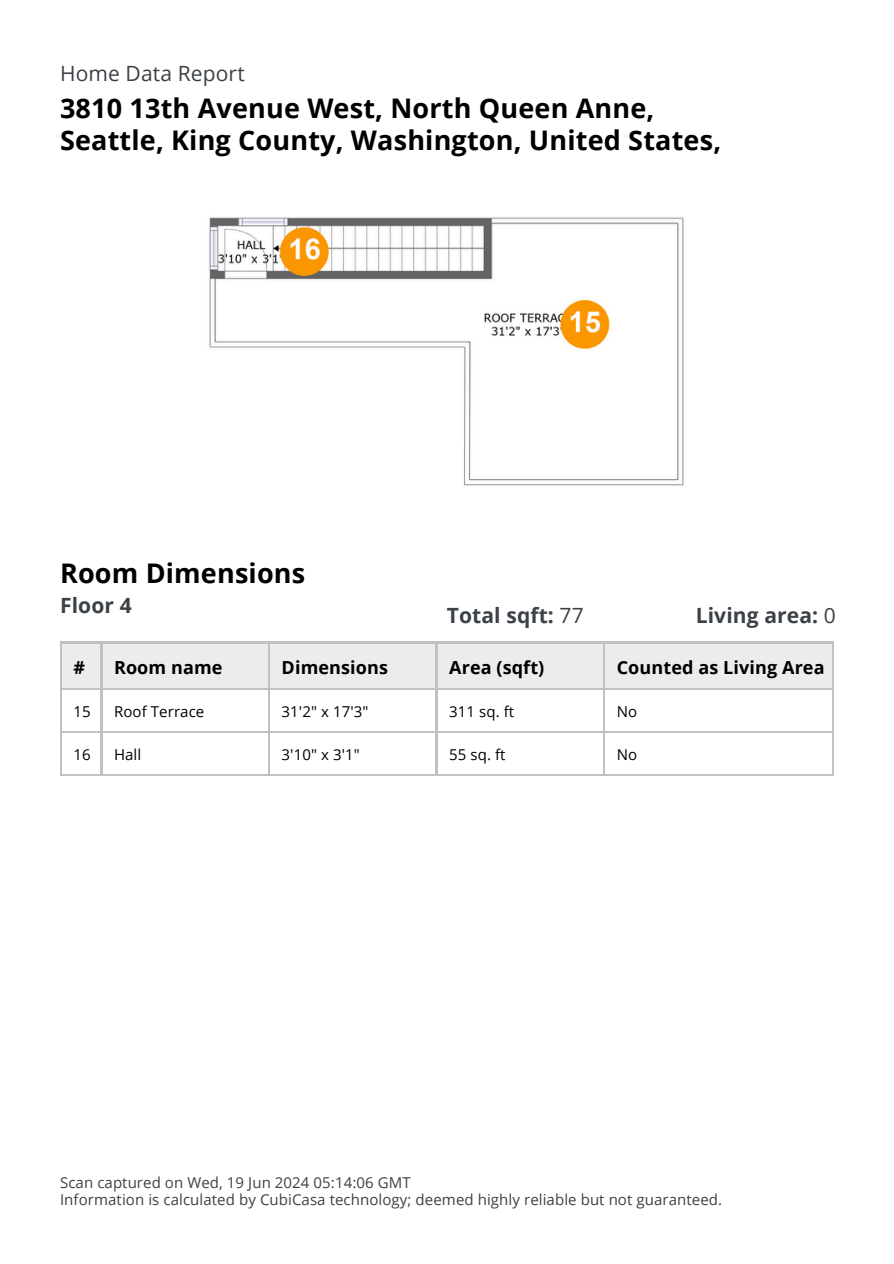
<style>
.page{position:relative;width:894px;height:1264px;background:#fff}
.page>*{position:absolute;margin:0;border:0;box-sizing:border-box;transform-origin:0 0}
.t1{font:700 27px/31.5px "Open Sans";letter-spacing:.005em;color:#000}
.t2{font:700 21px "Open Sans";letter-spacing:.005em;color:#3b4146}
.t3{font:21px "Open Sans";letter-spacing:.005em;color:#3b4146}
.t4{font:700 18px "Open Sans";letter-spacing:.005em;color:#000}
.t5{font:15px/16.8px "Open Sans";letter-spacing:.005em;color:#3b4146}
.t6{font:15px "Open Sans";letter-spacing:.005em;color:#000}
.s1{font-weight:400}
</style>
<div class="page">
<img style="left:209px;top:217px;width:475px;height:269px">
<div style="left:603px;top:642px;width:229px;height:47px;background:#ececec"></div>
<div style="left:436px;top:642px;width:167px;height:47px;background:#ececec"></div>
<div style="left:269px;top:642px;width:167px;height:47px;background:#ececec"></div>
<div style="left:101px;top:642px;width:168px;height:47px;background:#ececec"></div>
<div style="left:61px;top:642px;width:40px;height:47px;background:#ececec"></div>
<hr style="left:60px;top:641px;width:40px;height:2px;background:#c1c1c1">
<hr style="left:100px;top:641px;width:168px;height:2px;background:#c1c1c1">
<hr style="left:268px;top:641px;width:167px;height:2px;background:#c1c1c1">
<hr style="left:435px;top:641px;width:168px;height:2px;background:#c1c1c1">
<hr style="left:603px;top:641px;width:228px;height:2px;background:#c1c1c1">
<hr style="left:60px;top:641px;width:2px;height:48px;background:#c1c1c1">
<hr style="left:100px;top:641px;width:2px;height:48px;background:#c1c1c1">
<hr style="left:268px;top:641px;width:1px;height:48px;background:#c1c1c1">
<hr style="left:435px;top:641px;width:2px;height:48px;background:#c1c1c1">
<hr style="left:603px;top:641px;width:1px;height:48px;background:#c1c1c1">
<hr style="left:831px;top:641px;width:2px;height:48px;background:#c1c1c1">
<hr style="left:60px;top:688px;width:40px;height:1px;background:#c1c1c1">
<hr style="left:100px;top:688px;width:168px;height:1px;background:#c1c1c1">
<hr style="left:268px;top:688px;width:167px;height:1px;background:#c1c1c1">
<hr style="left:435px;top:688px;width:168px;height:1px;background:#c1c1c1">
<hr style="left:603px;top:688px;width:228px;height:1px;background:#c1c1c1">
<hr style="left:60px;top:688px;width:2px;height:45px;background:#c1c1c1">
<hr style="left:100px;top:688px;width:2px;height:45px;background:#c1c1c1">
<hr style="left:268px;top:688px;width:1px;height:45px;background:#c1c1c1">
<hr style="left:435px;top:688px;width:2px;height:45px;background:#c1c1c1">
<hr style="left:603px;top:688px;width:1px;height:45px;background:#c1c1c1">
<hr style="left:831px;top:688px;width:2px;height:45px;background:#c1c1c1">
<hr style="left:60px;top:731px;width:40px;height:2px;background:#c1c1c1">
<hr style="left:100px;top:731px;width:168px;height:2px;background:#c1c1c1">
<hr style="left:268px;top:731px;width:167px;height:2px;background:#c1c1c1">
<hr style="left:435px;top:731px;width:168px;height:2px;background:#c1c1c1">
<hr style="left:603px;top:731px;width:228px;height:2px;background:#c1c1c1">
<hr style="left:60px;top:731px;width:2px;height:45px;background:#c1c1c1">
<hr style="left:100px;top:731px;width:2px;height:45px;background:#c1c1c1">
<hr style="left:268px;top:731px;width:1px;height:45px;background:#c1c1c1">
<hr style="left:435px;top:731px;width:2px;height:45px;background:#c1c1c1">
<hr style="left:603px;top:731px;width:1px;height:45px;background:#c1c1c1">
<hr style="left:831px;top:731px;width:2px;height:45px;background:#c1c1c1">
<hr style="left:60px;top:774px;width:40px;height:2px;background:#c1c1c1">
<hr style="left:100px;top:774px;width:168px;height:2px;background:#c1c1c1">
<hr style="left:268px;top:774px;width:167px;height:2px;background:#c1c1c1">
<hr style="left:435px;top:774px;width:168px;height:2px;background:#c1c1c1">
<hr style="left:603px;top:774px;width:228px;height:2px;background:#c1c1c1">
<h1 class="t3" style="left:60px;top:59px;width:186px">Home Data Report</h1>
<p class="t1" style="left:60px;top:92px;width:662px">3810 13th Avenue West, North Queen Anne,<br>Seattle, King County, Washington, United States,</p>
<h1 class="t1" style="left:60px;top:557px;width:247px">Room Dimensions</h1>
<h1 class="t2" style="left:60px;top:591px;width:73px">Floor 4</h1>
<h2 class="t2" style="left:446px;top:600px;width:138px">Total sqft: <span class="s1">77</span></h2>
<h2 class="t2" style="left:695px;top:600px;width:142px">Living area: <span class="s1">0</span></h2>
<p class="t4" style="left:73px;top:654px;width:13px">#</p>
<h3 class="t4" style="left:114px;top:654px;width:110px">Room name</h3>
<h3 class="t4" style="left:281px;top:654px;width:108px">Dimensions</h3>
<h3 class="t4" style="left:449px;top:654px;width:97px">Area (sqft)</h3>
<h3 class="t4" style="left:616px;top:654px;width:209px">Counted as Living Area</h3>
<p class="t6" style="left:73px;top:701px;width:19px">15</p>
<p class="t6" style="left:73px;top:744px;width:19px">16</p>
<p class="t6" style="left:114px;top:701px;width:92px">Roof Terrace</p>
<p class="t6" style="left:114px;top:744px;width:29px">Hall</p>
<p class="t6" style="left:281px;top:701px;width:88px">31'2" x 17'3"</p>
<p class="t6" style="left:281px;top:744px;width:80px">3'10" x 3'1"</p>
<p class="t6" style="left:449px;top:701px;width:67px">311 sq. ft</p>
<p class="t6" style="left:616px;top:701px;width:22px">No</p>
<p class="t6" style="left:616px;top:744px;width:22px">No</p>
<p class="t6" style="left:449px;top:744px;width:58px">55 sq. ft</p>
<p class="t5" style="left:60px;top:1174px;width:663px">Scan captured on Wed, 19 Jun 2024 05:14:06 GMT<br>Information is calculated by CubiCasa technology; deemed highly reliable but not guaranteed.</p>
</div>
